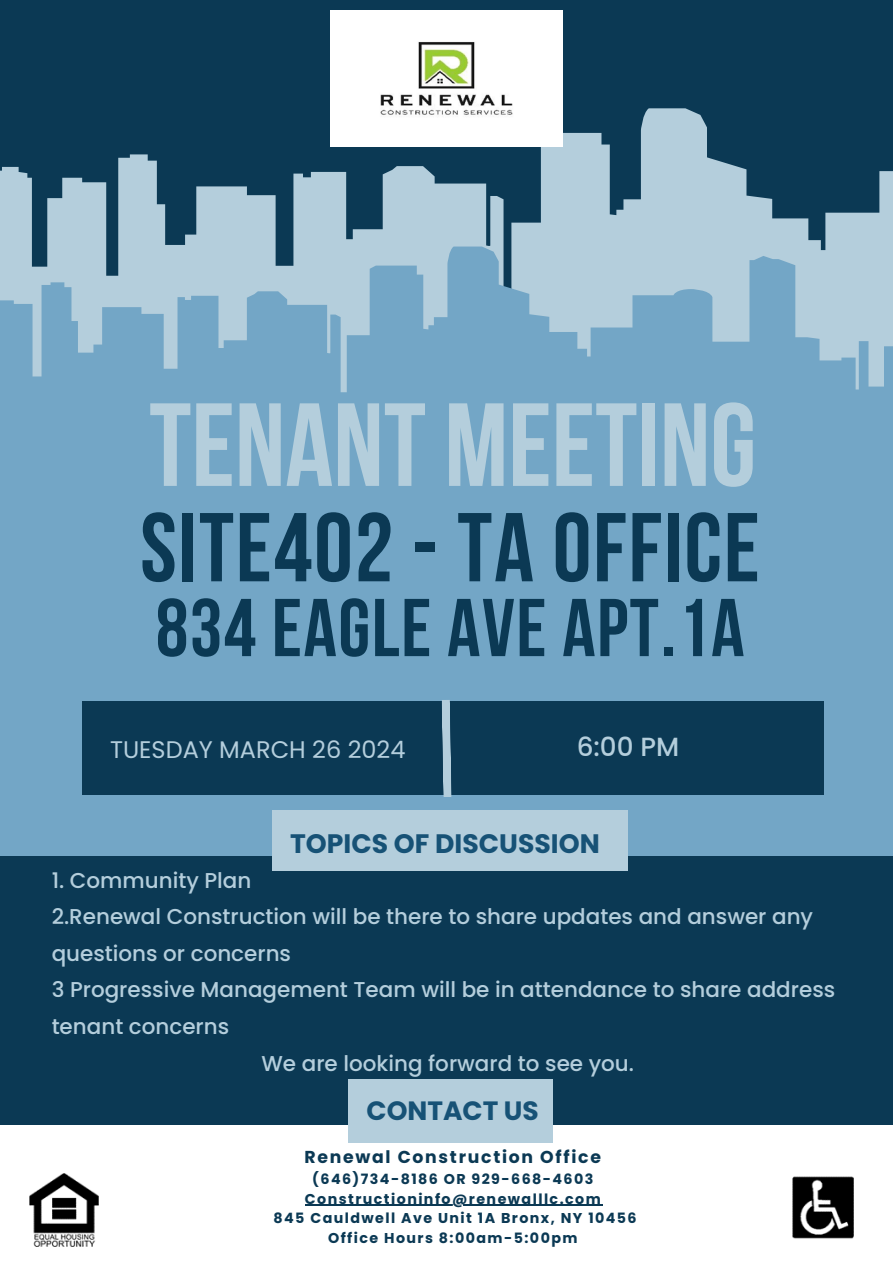
<style>
.page{position:relative;width:893px;height:1263px;background:#0b3954}
.page>*{position:absolute;margin:0;border:0;box-sizing:border-box;transform-origin:0 0}
.t1{font:117.9px "Bebas Neue Cyrillic";color:#b4cedc}
.t2{font:97.5px "Bebas Neue Cyrillic";letter-spacing:.02em;color:#0b3954}
.t3{font:81.75px "Bebas Neue Cyrillic";letter-spacing:.02em;color:#0b3954}
.t4{font:700 26.7px "Poppins";color:#175276}
.t5{font:700 26.47px "Poppins";color:#175276}
.t6{font:500 26.25px "Poppins";color:#b4cedc}
.t7{font:24px "Poppins";color:#b4cedc}
.t8{font:500 21.45px "Poppins";color:#b4cedc}
.t9{font:700 17.25px "Poppins";letter-spacing:.1em;color:#0b3954}
.t10{font:700 14.25px/19.6px "Poppins";letter-spacing:.1em;color:#0b3954;text-align:center}
</style>
<div class="page">
<svg style="left:0;top:108px;width:893px;height:139px"></svg>
<svg style="left:0;top:247px;width:893px;height:154px;background:#8cb5cd"></svg>
<div style="left:0;top:401px;width:893px;height:454px;background:#73a6c6"></div>
<div style="left:82px;top:701px;width:741px;height:94px;background:#0b3954"></div>
<div style="left:0;top:1125px;width:893px;height:138px;background:#fff"></div>
<div style="left:272px;top:810px;width:356px;height:61px;background:#b4cedc"></div>
<div style="left:348px;top:1079px;width:204px;height:64px;background:#b4cedc"></div>
<svg style="left:441px;top:700px;width:11px;height:97px"></svg>
<img style="left:29px;top:1174px;width:70px;height:72px">
<img style="left:792px;top:1176px;width:62px;height:63px">
<img style="left:330px;top:10px;width:233px;height:136px">
<hr style="left:305px;top:1204px;width:297px;height:2px;background:#0b3954">
<h1 class="t1" style="left:149px;top:397px;width:609px">TENANT MEETING</h1>
<h2 class="t2" style="left:140px;top:508px;width:621px">SITE402 - TA OFFICE</h2>
<h3 class="t3" style="left:156px;top:595px;width:590px">834 EAGLE AVE APT.1A</h3>
<p class="t7" style="left:110px;top:732px;width:297px">TUESDAY MARCH 26 2024</p>
<p class="t6" style="left:576px;top:728px;width:104px">6:00 PM</p>
<p class="t4" style="left:290px;top:825px;width:311px">TOPICS OF DISCUSSION</p>
<p class="t8" style="left:52px;top:865px;width:201px">1. Community Plan</p>
<p class="t8" style="left:52px;top:902px;width:763px">2.Renewal Construction will be there to share updates and answer any</p>
<p class="t8" style="left:52px;top:938px;width:241px">questions or concerns</p>
<p class="t8" style="left:52px;top:975px;width:785px">3 Progressive Management Team will be in attendance to share address</p>
<p class="t8" style="left:52px;top:1011px;width:179px">tenant concerns</p>
<p class="t8" style="left:261px;top:1048px;width:374px">We are looking forward to see you.</p>
<p class="t5" style="left:366px;top:1092px;width:174px">CONTACT US</p>
<p class="t9" style="left:304px;top:1145px;width:298px">Renewal Construction Office</p>
<p class="t10" style="left:273px;top:1169px;width:365px">(646)734-8186 OR 929-668-4603<br>Constructioninfo@renewalllc.com<br>845 Cauldwell Ave Unit 1A Bronx, NY 10456<br>Office Hours 8:00am-5:00pm</p>
</div>
